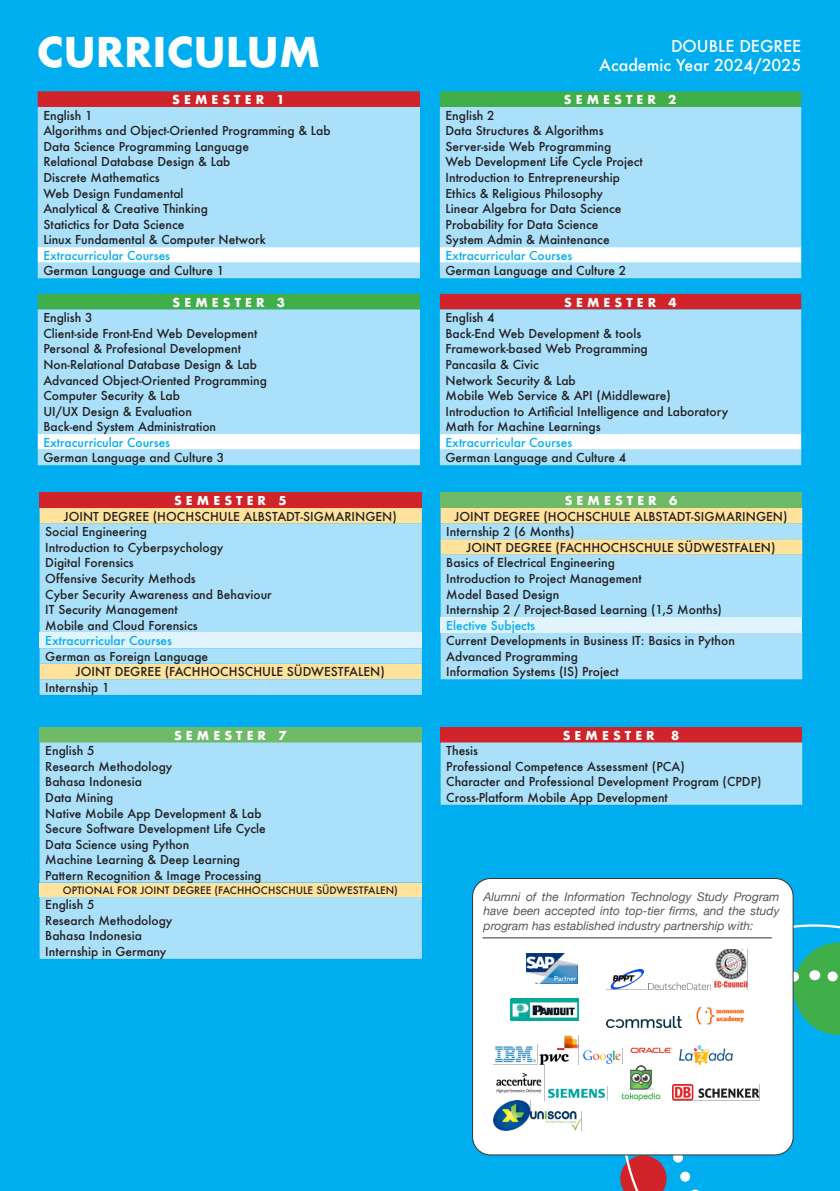
<style>
.page{position:relative;width:840px;height:1191px;background:#fff}
.page>*{position:absolute;margin:0;border:0;box-sizing:border-box;transform-origin:0 0}
.t1{font:700 39.8px "Futura";color:#fff}
.t2{font:500 16px "Futura";color:#fff}
.t3{font:500 12px "Futura";color:#231f20}
.t4{font:italic 12px/14.4px "Helvetica Neue";color:#57585a;text-align:justify}
.t5{font:500 12px "Futura";color:#00aeef}
.t6{font:700 12px "Futura";color:#fff}
.t7{font:500 10px "Futura";color:#231f20}
</style>
<div class="page">
<div style="left:0;top:0;width:839px;height:1191px;background:#00aeef"></div>
<svg style="left:620px;top:942px;width:220px;height:249px"></svg>
<div style="left:472px;top:878px;width:320px;height:277px;background:#fff;border-radius:18px"></div>
<div style="left:472px;top:878px;width:321px;height:277px;border:1px solid #3b3532;border-radius:18px"></div>
<hr style="left:482px;top:937px;width:289px;height:1px;background:#3b3532">
<img style="left:495px;top:1046px;width:41px;height:17px">
<img style="left:539px;top:1035px;width:39px;height:29px">
<img style="left:583px;top:1050px;width:38px;height:14px">
<img style="left:630px;top:1047px;width:43px;height:7px">
<img style="left:679px;top:1045px;width:53px;height:19px">
<img style="left:496px;top:1072px;width:46px;height:22px">
<img style="left:547px;top:1088px;width:59px;height:10px">
<img style="left:621px;top:1065px;width:40px;height:35px">
<img style="left:672px;top:1085px;width:86px;height:15px">
<img style="left:493px;top:1100px;width:36px;height:30px">
<img style="left:529px;top:1111px;width:52px;height:19px">
<img style="left:610px;top:969px;width:35px;height:20px">
<img style="left:648px;top:982px;width:61px;height:7px">
<img style="left:714px;top:949px;width:32px;height:39px">
<img style="left:606px;top:1016px;width:75px;height:12px">
<img style="left:696px;top:1006px;width:49px;height:19px">
<img style="left:510px;top:998px;width:68px;height:22px">
<img style="left:526px;top:953px;width:51px;height:30px">
<svg style="left:38px;top:91px;width:762px;height:16px;background:#846941"></svg>
<div style="left:38px;top:107px;width:762px;height:358px;background:#aae0f9"></div>
<svg style="left:38px;top:247px;width:762px;height:202px;background:#a2d6ea"></svg>
<div style="left:40px;top:492px;width:381px;height:16px;background:#d1232a"></div>
<div style="left:40px;top:508px;width:381px;height:15px;background:#ffe29b"></div>
<svg style="left:40px;top:523px;width:381px;height:172px;background:#b1dfef"></svg>
<div style="left:40px;top:632px;width:381px;height:16px;background:#e1f4fc"></div>
<div style="left:440px;top:492px;width:361px;height:16px;background:#6eba66"></div>
<div style="left:440px;top:508px;width:361px;height:15px;background:#ffe29b"></div>
<svg style="left:440px;top:523px;width:361px;height:156px;background:#b2e0ee"></svg>
<div style="left:440px;top:617px;width:361px;height:15px;background:#e1f4fc"></div>
<div style="left:440px;top:727px;width:361px;height:15px;background:#d1232a"></div>
<div style="left:440px;top:742px;width:361px;height:62px;background:#aae0f9"></div>
<div style="left:40px;top:727px;width:381px;height:15px;background:#6eba66"></div>
<div style="left:40px;top:742px;width:381px;height:216px;background:#aae0f9"></div>
<div style="left:40px;top:882px;width:381px;height:14px;background:#ffe29b"></div>
<p class="t1" style="left:37px;top:24px;width:285px">CURRICULUM</p>
<p class="t2" style="left:670px;top:35px;width:132px">DOUBLE DEGREE</p>
<p class="t2" style="left:599px;top:54px;width:203px">Academic Year 2024/2025</p>
<p class="t6" style="left:172px;top:91px;width:114px">S E M E S T E R 1</p>
<p class="t6" style="left:563px;top:91px;width:114px">S E M E S T E R 2</p>
<p class="t3" style="left:43px;top:107px;width:51px">English 1</p>
<p class="t3" style="left:445px;top:107px;width:51px">English 2</p>
<p class="t3" style="left:43px;top:123px;width:288px">Algorithms and Object-Oriented Programming &amp; Lab</p>
<p class="t3" style="left:445px;top:123px;width:159px">Data Structures &amp; Algorithms</p>
<p class="t3" style="left:43px;top:138px;width:207px">Data Science Programming Language</p>
<p class="t3" style="left:445px;top:138px;width:167px">Server-side Web Programming</p>
<p class="t3" style="left:43px;top:154px;width:188px">Relational Database Design &amp; Lab</p>
<p class="t3" style="left:445px;top:154px;width:199px">Web Development Life Cycle Project</p>
<p class="t3" style="left:43px;top:169px;width:118px">Discrete Mathematics</p>
<p class="t3" style="left:445px;top:169px;width:176px">Introduction to Entrepreneurship</p>
<p class="t3" style="left:43px;top:185px;width:142px">Web Design Fundamental</p>
<p class="t3" style="left:445px;top:185px;width:159px">Ethics &amp; Religious Philosophy</p>
<p class="t3" style="left:43px;top:200px;width:166px">Analytical &amp; Creative Thinking</p>
<p class="t3" style="left:445px;top:200px;width:177px">Linear Algebra for Data Science</p>
<p class="t3" style="left:43px;top:216px;width:142px">Statictics for Data Science</p>
<p class="t3" style="left:445px;top:216px;width:154px">Probability for Data Science</p>
<p class="t3" style="left:43px;top:232px;width:224px">Linux Fundamental &amp; Computer Network</p>
<p class="t3" style="left:445px;top:232px;width:165px">System Admin &amp; Maintenance</p>
<p class="t5" style="left:43px;top:247px;width:128px">Extracurricular Courses</p>
<p class="t5" style="left:445px;top:247px;width:128px">Extracurricular Courses</p>
<p class="t3" style="left:43px;top:263px;width:182px">German Language and Culture 1</p>
<p class="t3" style="left:445px;top:263px;width:182px">German Language and Culture 2</p>
<p class="t6" style="left:172px;top:293px;width:114px">S E M E S T E R 3</p>
<p class="t6" style="left:564px;top:293px;width:114px">S E M E S T E R 4</p>
<p class="t3" style="left:43px;top:309px;width:51px">English 3</p>
<p class="t3" style="left:445px;top:309px;width:51px">English 4</p>
<p class="t3" style="left:43px;top:325px;width:215px">Client-side Front-End Web Development</p>
<p class="t3" style="left:445px;top:325px;width:197px">Back-End Web Development &amp; tools</p>
<p class="t3" style="left:43px;top:341px;width:199px">Personal &amp; Profesional Development</p>
<p class="t3" style="left:445px;top:341px;width:204px">Framework-based Web Programming</p>
<p class="t3" style="left:43px;top:356px;width:215px">Non-Relational Database Design &amp; Lab</p>
<p class="t3" style="left:445px;top:356px;width:95px">Pancasila &amp; Civic</p>
<p class="t3" style="left:43px;top:372px;width:225px">Advanced Object-Oriented Programming</p>
<p class="t3" style="left:445px;top:372px;width:132px">Network Security &amp; Lab</p>
<p class="t3" style="left:43px;top:387px;width:138px">Computer Security &amp; Lab</p>
<p class="t3" style="left:445px;top:387px;width:227px">Mobile Web Service &amp; API (Middleware)</p>
<p class="t3" style="left:43px;top:403px;width:150px">UI/UX Design &amp; Evaluation</p>
<p class="t3" style="left:445px;top:403px;width:284px">Introduction to Artificial Intelligence and Laboratory</p>
<p class="t3" style="left:43px;top:418px;width:174px">Back-end System Administration</p>
<p class="t3" style="left:445px;top:418px;width:156px">Math for Machine Learnings</p>
<p class="t5" style="left:43px;top:434px;width:128px">Extracurricular Courses</p>
<p class="t5" style="left:445px;top:434px;width:128px">Extracurricular Courses</p>
<p class="t3" style="left:43px;top:450px;width:182px">German Language and Culture 3</p>
<p class="t3" style="left:445px;top:450px;width:182px">German Language and Culture 4</p>
<p class="t6" style="left:174px;top:492px;width:114px">S E M E S T E R 5</p>
<p class="t3" style="left:64px;top:508px;width:334px">JOINT DEGREE (HOCHSCHULE ALBSTADT-SIGMARINGEN)</p>
<p class="t3" style="left:45px;top:523px;width:103px">Social Engineering</p>
<p class="t3" style="left:45px;top:539px;width:179px">Introduction to Cyberpsychology</p>
<p class="t3" style="left:45px;top:555px;width:90px">Digital Forensics</p>
<p class="t3" style="left:45px;top:570px;width:152px">Offensive Security Methods</p>
<p class="t3" style="left:45px;top:586px;width:228px">Cyber Security Awareness and Behaviour</p>
<p class="t3" style="left:45px;top:601px;width:134px">IT Security Management</p>
<p class="t3" style="left:45px;top:617px;width:154px">Mobile and Cloud Forensics</p>
<p class="t5" style="left:45px;top:632px;width:128px">Extracurricular Courses</p>
<p class="t3" style="left:45px;top:648px;width:164px">German as Foreign Language</p>
<p class="t3" style="left:76px;top:664px;width:310px">JOINT DEGREE (FACHHOCHSCHULE SÜDWESTFALEN)</p>
<p class="t3" style="left:45px;top:679px;width:66px">Internship 1</p>
<p class="t6" style="left:564px;top:492px;width:114px">S E M E S T E R 6</p>
<p class="t3" style="left:454px;top:508px;width:334px">JOINT DEGREE (HOCHSCHULE ALBSTADT-SIGMARINGEN)</p>
<p class="t3" style="left:446px;top:523px;width:130px">Internship 2 (6 Months)</p>
<p class="t3" style="left:466px;top:539px;width:310px">JOINT DEGREE (FACHHOCHSCHULE SÜDWESTFALEN)</p>
<p class="t3" style="left:446px;top:555px;width:170px">Basics of Electrical Engineering</p>
<p class="t3" style="left:446px;top:570px;width:197px">Introduction to Project Management</p>
<p class="t3" style="left:446px;top:586px;width:114px">Model Based Design</p>
<p class="t3" style="left:446px;top:601px;width:277px">Internship 2 / Project-Based Learning (1,5 Months)</p>
<p class="t5" style="left:446px;top:617px;width:90px">Elective Subjects</p>
<p class="t3" style="left:446px;top:632px;width:290px">Current Developments in Business IT: Basics in Python</p>
<p class="t3" style="left:446px;top:648px;width:133px">Advanced Programming</p>
<p class="t3" style="left:446px;top:664px;width:174px">Information Systems (IS) Project</p>
<p class="t6" style="left:174px;top:726px;width:114px">S E M E S T E R 7</p>
<p class="t3" style="left:45px;top:742px;width:51px">English 5</p>
<p class="t3" style="left:45px;top:758px;width:128px">Research Methodology</p>
<p class="t3" style="left:45px;top:773px;width:98px">Bahasa Indonesia</p>
<p class="t3" style="left:45px;top:789px;width:70px">Data Mining</p>
<p class="t3" style="left:45px;top:805px;width:218px">Native Mobile App Development &amp; Lab</p>
<p class="t3" style="left:45px;top:820px;width:222px">Secure Software Development Life Cycle</p>
<p class="t3" style="left:45px;top:836px;width:145px">Data Science using Python</p>
<p class="t3" style="left:45px;top:851px;width:196px">Machine Learning &amp; Deep Learning</p>
<p class="t3" style="left:45px;top:867px;width:217px">Pattern Recognition &amp; Image Processing</p>
<p class="t7" style="left:63px;top:883px;width:336px">OPTIONAL FOR JOINT DEGREE (FACHHOCHSCHULE SÜDWESTFALEN)</p>
<p class="t3" style="left:45px;top:896px;width:51px">English 5</p>
<p class="t3" style="left:45px;top:912px;width:128px">Research Methodology</p>
<p class="t3" style="left:45px;top:927px;width:98px">Bahasa Indonesia</p>
<p class="t3" style="left:45px;top:943px;width:123px">Internship in Germany</p>
<p class="t6" style="left:562px;top:726px;width:93px">S E M E S T E R</p>
<p class="t6" style="left:670px;top:726px;width:10px">8</p>
<p class="t3" style="left:446px;top:742px;width:33px">Thesis</p>
<p class="t3" style="left:446px;top:758px;width:240px">Professional Competence Assessment (PCA)</p>
<p class="t3" style="left:446px;top:773px;width:316px">Character and Professional Development Program (CPDP)</p>
<p class="t3" style="left:446px;top:789px;width:223px">Cross-Platform Mobile App Development</p>
<p class="t4" style="left:483px;top:890px;width:297px">Alumni of the Information Technology Study Program have been accepted into top-tier firms, and the study program has established industry partnership with:</p>
</div>
